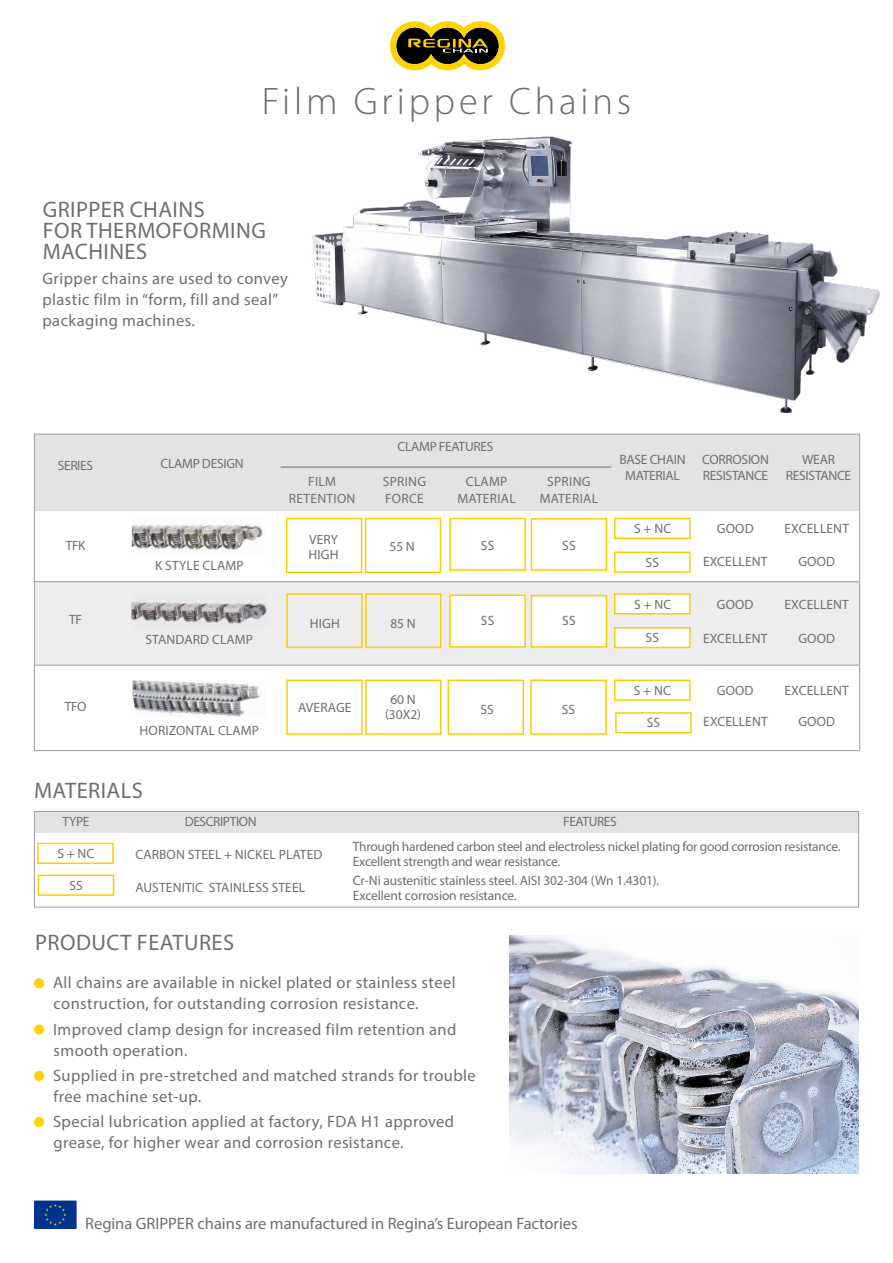
<style>
.page{position:relative;width:893px;height:1263px;background:#fff}
.page>*{position:absolute;margin:0;border:0;box-sizing:border-box;transform-origin:0 0}
.t1{font:300 38.4px "Myriad Pro";letter-spacing:.1em;color:#706f6f}
.t2{font:22.5px/21px "Myriad Pro";letter-spacing:.02em;color:#706f6f}
.t3{font:16.5px/21px "Myriad Pro";letter-spacing:.025em;color:#706f6f}
.t4{font:16.5px "Myriad Pro";color:#706f6f}
.t5{font:13.5px/16.2px "Myriad Pro";letter-spacing:-.01em;color:#706f6f;text-align:center}
.t6{font:13.5px/15px "Myriad Pro";letter-spacing:.01em;color:#706f6f}
.t7{font:13.5px/16.2px "Myriad Pro";letter-spacing:.02em;color:#706f6f;text-align:center}
.t8{font:13.5px "Myriad Pro";letter-spacing:-.03em;color:#706f6f}
</style>
<div class="page">
<img style="left:510px;top:935px;width:349px;height:238px">
<div style="left:35px;top:582px;width:825px;height:83px;background:#ededed"></div>
<div style="left:34px;top:434px;width:825px;height:76px;background:#e3e3e3"></div>
<hr style="left:34px;top:581px;width:825px;height:1px;background:#9d9d9c">
<hr style="left:34px;top:665px;width:825px;height:1px;background:#9d9d9c">
<div style="left:614px;top:551px;width:77px;height:22px;background:#fff;border:2px solid #fc0"></div>
<div style="left:614px;top:518px;width:77px;height:21px;background:#fff;border:2px solid #fc0"></div>
<div style="left:286px;top:518px;width:76px;height:55px;border:2px solid #fc0"></div>
<div style="left:614px;top:627px;width:77px;height:21px;background:#fff;border:2px solid #fc0"></div>
<div style="left:614px;top:593px;width:77px;height:21px;background:#fff;border:2px solid #fc0"></div>
<div style="left:614px;top:679px;width:77px;height:22px;background:#fff;border:2px solid #fc0"></div>
<div style="left:530px;top:679px;width:77px;height:56px;background:#fff;border:2px solid #fc0"></div>
<div style="left:448px;top:679px;width:76px;height:56px;background:#fff;border:2px solid #fc0"></div>
<img style="left:132px;top:524px;width:131px;height:26px">
<hr style="left:281px;top:467px;width:330px;height:1px;background:#706f6f">
<div style="left:365px;top:518px;width:76px;height:55px;border:2px solid #fc0"></div>
<div style="left:286px;top:593px;width:77px;height:55px;border:2px solid #fc0"></div>
<div style="left:365px;top:593px;width:76px;height:55px;border:2px solid #fc0"></div>
<div style="left:286px;top:679px;width:77px;height:56px;border:2px solid #fc0"></div>
<div style="left:365px;top:679px;width:76px;height:56px;border:2px solid #fc0"></div>
<img style="left:131px;top:602px;width:136px;height:22px">
<img style="left:133px;top:680px;width:127px;height:37px">
<div style="left:531px;top:518px;width:76px;height:53px;background:#fff;border:2px solid #fc0"></div>
<div style="left:531px;top:595px;width:76px;height:53px;background:#fff;border:2px solid #fc0"></div>
<div style="left:449px;top:518px;width:77px;height:53px;background:#fff;border:2px solid #fc0"></div>
<div style="left:449px;top:594px;width:77px;height:54px;background:#fff;border:2px solid #fc0"></div>
<div style="left:615px;top:712px;width:77px;height:21px;background:#fff;border:2px solid #fc0"></div>
<div style="left:34px;top:811px;width:825px;height:21px;background:#e3e3e3"></div>
<div style="left:37px;top:843px;width:77px;height:21px;background:#fff;border:2px solid #fc0"></div>
<div style="left:38px;top:874px;width:76px;height:22px;background:#fff;border:2px solid #fc0"></div>
<div style="left:34px;top:978px;width:10px;height:10px;background:#ffd300;border-radius:50%"></div>
<div style="left:34px;top:1024px;width:10px;height:10px;background:#ffd300;border-radius:50%"></div>
<div style="left:34px;top:1071px;width:10px;height:10px;background:#ffd300;border-radius:50%"></div>
<div style="left:34px;top:1117px;width:10px;height:10px;background:#ffd300;border-radius:50%"></div>
<img style="left:312px;top:136px;width:568px;height:276px">
<svg style="left:390px;top:21px;width:115px;height:49px;background:#867628"></svg>
<div style="left:34px;top:1200px;width:43px;height:29px;background:#00338c"></div>
<svg style="left:44px;top:1204px;width:22px;height:22px"></svg>
<div style="left:34px;top:811px;width:825px;height:96px;border:1px solid #9d9d9c"></div>
<h1 class="t1" style="left:262px;top:80px;width:371px">Film Gripper Chains</h1>
<h2 class="t2" style="left:43px;top:198px;width:225px">GRIPPER CHAINS<br>FOR THERMOFORMING<br>MACHINES</h2>
<p class="t3" style="left:43px;top:268px;width:247px">Gripper chains are used to convey plastic film in “form, fill and seal” packaging machines.</p>
<p class="t5" style="left:58px;top:458px;width:37px">SERIES</p>
<p class="t5" style="left:66px;top:537px;width:21px">TFK</p>
<p class="t5" style="left:69px;top:611px;width:14px">TF</p>
<p class="t5" style="left:65px;top:698px;width:23px">TFO</p>
<p class="t5" style="left:161px;top:455px;width:85px">CLAMP DESIGN</p>
<p class="t6" style="left:155px;top:558px;width:90px">K STYLE CLAMP</p>
<p class="t6" style="left:146px;top:632px;width:109px">STANDARD CLAMP</p>
<p class="t6" style="left:140px;top:722px;width:121px">HORIZONTAL CLAMP</p>
<h2 class="t2" style="left:34px;top:779px;width:110px">MATERIALS</h2>
<p class="t5" style="left:398px;top:438px;width:97px">CLAMP FEATURES</p>
<p class="t7" style="left:289px;top:474px;width:68px">FILM<br>RETENTION</p>
<p class="t7" style="left:383px;top:474px;width:45px;text-align:left">SPRING<br>FORCE</p>
<p class="t7" style="left:457px;top:474px;width:60px">CLAMP<br>MATERIAL</p>
<p class="t7" style="left:540px;top:474px;width:60px">SPRING<br>MATERIAL</p>
<p class="t6" style="left:309px;top:531px;width:31px">VERY<br>HIGH</p>
<p class="t5" style="left:390px;top:539px;width:27px">55 N</p>
<p class="t5" style="left:310px;top:615px;width:31px">HIGH</p>
<p class="t5" style="left:390px;top:615px;width:27px">85 N</p>
<p class="t5" style="left:481px;top:537px;width:15px">SS</p>
<p class="t5" style="left:481px;top:612px;width:15px">SS</p>
<p class="t5" style="left:562px;top:537px;width:15px">SS</p>
<p class="t5" style="left:562px;top:613px;width:15px">SS</p>
<p class="t5" style="left:385px;top:691px;width:38px;line-height:15px">60 N (30X2)</p>
<p class="t6" style="left:298px;top:699px;width:55px">AVERAGE</p>
<p class="t5" style="left:480px;top:701px;width:15px">SS</p>
<p class="t5" style="left:562px;top:701px;width:15px">SS</p>
<p class="t5" style="left:620px;top:451px;width:68px">BASE CHAIN<br>MATERIAL</p>
<p class="t5" style="left:702px;top:451px;width:68px;text-align:left">CORROSION<br>RESISTANCE</p>
<p class="t5" style="left:786px;top:451px;width:67px">WEAR<br>RESISTANCE</p>
<p class="t5" style="left:634px;top:520px;width:39px">S + NC</p>
<p class="t5" style="left:646px;top:554px;width:15px">SS</p>
<p class="t5" style="left:634px;top:596px;width:39px">S + NC</p>
<p class="t5" style="left:646px;top:629px;width:15px">SS</p>
<p class="t5" style="left:634px;top:682px;width:39px">S + NC</p>
<p class="t5" style="left:717px;top:520px;width:38px">GOOD</p>
<p class="t6" style="left:784px;top:521px;width:66px">EXCELLENT</p>
<p class="t6" style="left:703px;top:554px;width:66px">EXCELLENT</p>
<p class="t5" style="left:798px;top:553px;width:38px">GOOD</p>
<p class="t5" style="left:717px;top:596px;width:38px">GOOD</p>
<p class="t6" style="left:784px;top:597px;width:66px">EXCELLENT</p>
<p class="t6" style="left:703px;top:630px;width:66px">EXCELLENT</p>
<p class="t5" style="left:798px;top:630px;width:38px">GOOD</p>
<p class="t5" style="left:717px;top:682px;width:38px">GOOD</p>
<p class="t6" style="left:784px;top:683px;width:66px">EXCELLENT</p>
<p class="t5" style="left:647px;top:714px;width:15px">SS</p>
<p class="t6" style="left:703px;top:714px;width:66px">EXCELLENT</p>
<p class="t5" style="left:798px;top:713px;width:38px">GOOD</p>
<p class="t5" style="left:63px;top:813px;width:28px">TYPE</p>
<p class="t8" style="left:185px;top:813px;width:73px">DESCRIPTION</p>
<p class="t5" style="left:353px;top:809px;width:489px;line-height:25px;text-align:left;text-indent:210px">FEATURES<br>Through hardened carbon steel and electroless nickel plating for good corrosion resistance.</p>
<p class="t5" style="left:353px;top:853px;width:209px">Excellent strength and wear resistance.</p>
<p class="t5" style="left:69px;top:877px;width:15px">SS</p>
<p class="t5" style="left:353px;top:872px;width:308px;line-height:15px;text-align:left">Cr-Ni austenitic stainless steel. AISI 302-304 (Wn 1.4301).<br>Excellent corrosion resistance.</p>
<p class="t5" style="left:57px;top:845px;width:39px">S + NC</p>
<p class="t6" style="left:135px;top:847px;width:189px">CARBON STEEL + NICKEL PLATED</p>
<p class="t6" style="left:135px;top:880px;width:171px">AUSTENITIC STAINLESS STEEL</p>
<h2 class="t2" style="left:35px;top:932px;width:201px">PRODUCT FEATURES</h2>
<p class="t3" style="left:53px;top:972px;width:404px">All chains are available in nickel plated or stainless steel construction, for outstanding corrosion resistance.</p>
<p class="t3" style="left:53px;top:1018px;width:405px">Improved clamp design for increased film retention and smooth operation.</p>
<p class="t3" style="left:53px;top:1064px;width:424px">Supplied in pre-stretched and matched strands for trouble free machine set-up.</p>
<p class="t3" style="left:53px;top:1111px;width:403px">Special lubrication applied at factory, FDA H1 approved grease, for higher wear and corrosion resistance.</p>
<p class="t4" style="left:85px;top:1213px;width:494px">Regina GRIPPER chains are manufactured in Regina’s European Factories</p>
</div>
